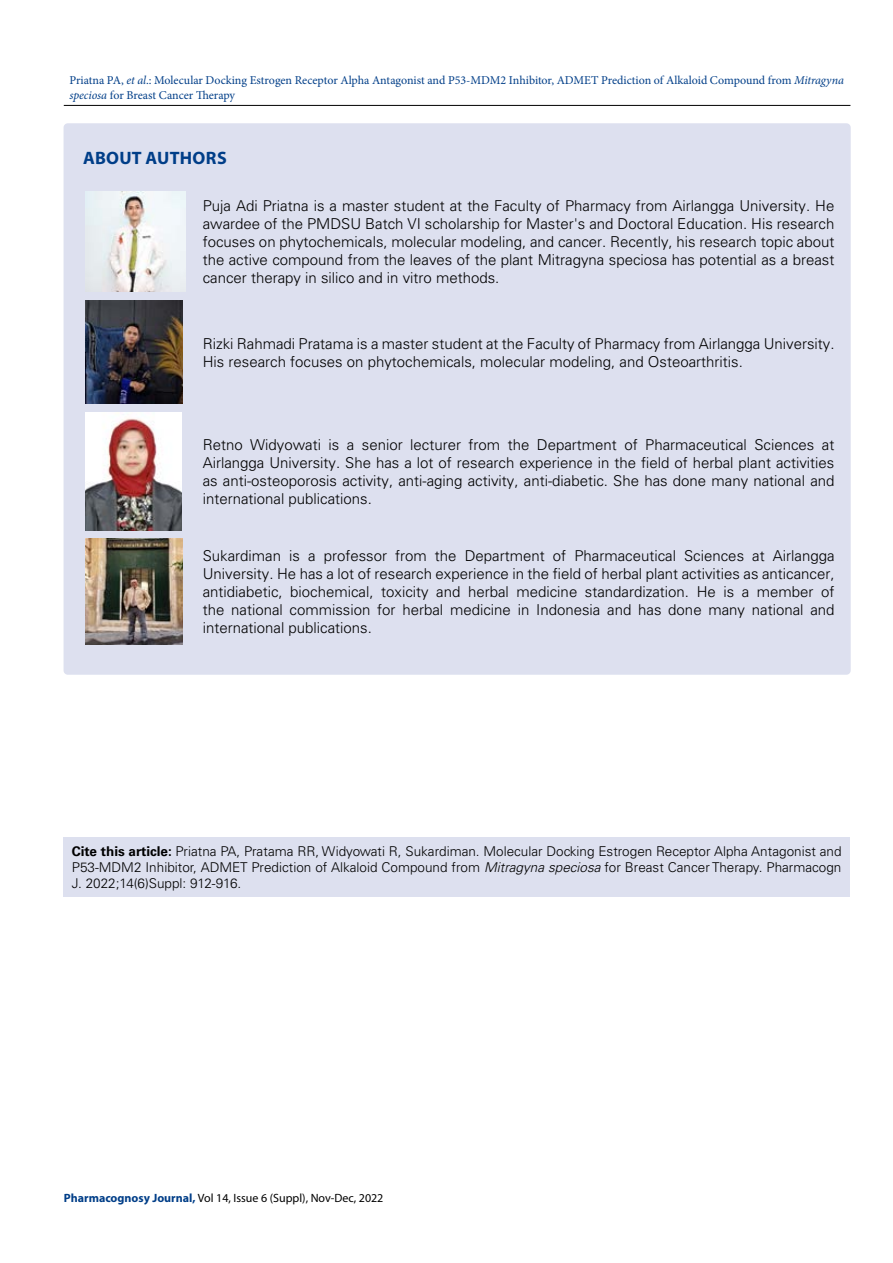
<style>
.page{position:relative;width:893px;height:1263px;background:#fff}
.page>*{position:absolute;margin:0;border:0;box-sizing:border-box;transform-origin:0 0}
.t1{font:700 18px "Myriad Pro";letter-spacing:.015em;color:#003e88}
.t2{font:300 15px/18px "Univers LT Std";color:#000;text-align:justify}
.t3{font:300 13.5px/16.2px "Univers LT Std";color:#000;text-align:justify}
.t4{font:12px/14.4px "Minion Pro";letter-spacing:-.005em;color:#003e88}
.t5{font:12px "Myriad Pro";color:#000}
.s1{font-style:italic}
.s2{font-weight:700}
.s3{font-weight:700;color:#003e88}
</style>
<div class="page">
<hr style="left:64px;top:105px;width:786px;height:1px;background:#000">
<div style="left:64px;top:123px;width:787px;height:552px;background:#dde0ef;border-radius:4px"></div>
<img style="left:85px;top:191px;width:100px;height:101px">
<img style="left:85px;top:300px;width:97px;height:104px">
<img style="left:85px;top:412px;width:96px;height:118px">
<img style="left:85px;top:538px;width:97px;height:106px">
<div style="left:63px;top:838px;width:787px;height:59px;background:#dde0ef"></div>
<p class="t4" style="left:69px;top:73px;width:776px">Priatna PA, <span class="s1">et al</span>.: Molecular Docking Estrogen Receptor Alpha Antagonist and P53-MDM2 Inhibitor, ADMET Prediction of Alkaloid Compound from <span class="s1">Mitragyna speciosa</span> for Breast Cancer Therapy</p>
<p class="t1" style="left:83px;top:146px;width:145px">ABOUT AUTHORS</p>
<p class="t2" style="left:203px;top:197px;width:633px">Puja Adi Priatna is a master student at the Faculty of Pharmacy from Airlangga University. He awardee of the PMDSU Batch VI scholarship for Master's and Doctoral Education. His research focuses on phytochemicals, molecular modeling, and cancer. Recently, his research topic about the active compound from the leaves of the plant Mitragyna speciosa has potential as a breast cancer therapy in silico and in vitro methods.</p>
<p class="t2" style="left:203px;top:334px;width:633px">Rizki Rahmadi Pratama is a master student at the Faculty of Pharmacy from Airlangga University.<br>His research focuses on phytochemicals, molecular modeling, and Osteoarthritis.</p>
<p class="t2" style="left:203px;top:435px;width:633px">Retno Widyowati is a senior lecturer from the Department of Pharmaceutical Sciences at Airlangga University. She has a lot of research experience in the field of herbal plant activities as anti-osteoporosis activity, anti-aging activity, anti-diabetic. She has done many national and international publications.</p>
<p class="t2" style="left:203px;top:546px;width:633px">Sukardiman is a professor from the Department of Pharmaceutical Sciences at Airlangga University. He has a lot of research experience in the field of herbal plant activities as anticancer, antidiabetic, biochemical, toxicity and herbal medicine standardization. He is a member of the national commission for herbal medicine in Indonesia and has done many national and international publications.</p>
<p class="t3" style="left:72px;top:843px;width:771px"><span class="s2">Cite this article:</span> Priatna PA, Pratama RR, Widyowati R, Sukardiman. Molecular Docking Estrogen Receptor Alpha Antagonist and P53-MDM2 Inhibitor, ADMET Prediction of Alkaloid Compound from <span class="s1">Mitragyna speciosa</span> for Breast Cancer Therapy. Pharmacogn J. 2022;14(6)Suppl: 912-916.</p>
<p class="t5" style="left:64px;top:1190px;width:321px"><span class="s3">Pharmacognosy Journal,</span> Vol 14, Issue 6 (Suppl), Nov-Dec, 2022</p>
</div>
